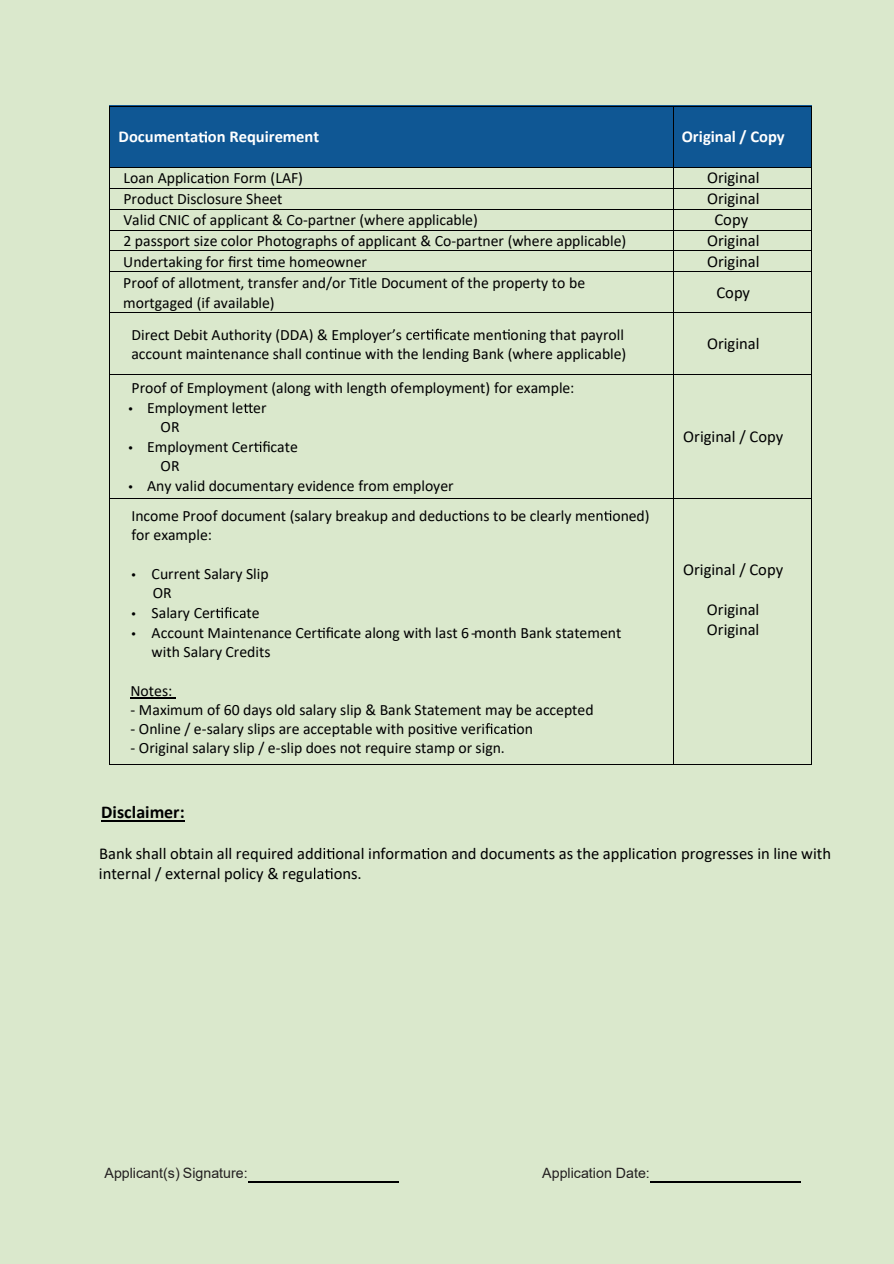
<style>
.page{position:relative;width:894px;height:1264px;background:#fff}
.page>*{position:absolute;margin:0;border:0;box-sizing:border-box;transform-origin:0 0}
.t1{font:700 18px "Calibri";color:#000001}
.t2{font:16.5px/20.9px "Calibri";color:#000001}
.t3{font:700 16.5px "Calibri";letter-spacing:-.005em;color:#fff}
.t4{font:15.75px/21px "Calibri";color:#000001}
.t5{font:14.25px "Arial";color:#231f20}
.s1{font-family:"Myriad Pro"}
</style>
<div class="page">
<div style="left:0;top:0;width:893px;height:1263px;background:#dae8cc"></div>
<hr style="left:248px;top:1181px;width:150px;height:1px;background:#000001">
<hr style="left:650px;top:1181px;width:150px;height:1px;background:#000001">
<div style="left:109px;top:106px;width:702px;height:61px;background:#0f5794"></div>
<hr style="left:109px;top:106px;width:564px;height:1px;background:#000001">
<hr style="left:674px;top:106px;width:136px;height:1px;background:#000001">
<hr style="left:109px;top:106px;width:1px;height:61px;background:#000001">
<hr style="left:673px;top:106px;width:1px;height:61px;background:#000001">
<hr style="left:810px;top:106px;width:1px;height:61px;background:#000001">
<hr style="left:109px;top:167px;width:564px;height:1px;background:#000001">
<hr style="left:674px;top:167px;width:136px;height:1px;background:#000001">
<hr style="left:109px;top:188px;width:564px;height:1px;background:#000001">
<hr style="left:674px;top:188px;width:136px;height:1px;background:#000001">
<hr style="left:109px;top:209px;width:564px;height:1px;background:#000001">
<hr style="left:674px;top:209px;width:136px;height:1px;background:#000001">
<hr style="left:109px;top:230px;width:564px;height:1px;background:#000001">
<hr style="left:674px;top:230px;width:136px;height:1px;background:#000001">
<hr style="left:109px;top:250px;width:564px;height:1px;background:#000001">
<hr style="left:674px;top:250px;width:136px;height:1px;background:#000001">
<svg style="left:109px;top:168px;width:1px;height:103px"></svg>
<hr style="left:109px;top:271px;width:564px;height:1px;background:#000001">
<svg style="left:673px;top:167px;width:1px;height:105px"></svg>
<hr style="left:674px;top:271px;width:136px;height:1px;background:#000001">
<hr style="left:109px;top:272px;width:1px;height:40px;background:#000001">
<hr style="left:673px;top:272px;width:1px;height:40px;background:#000001">
<hr style="left:810px;top:272px;width:1px;height:40px;background:#000001">
<hr style="left:109px;top:312px;width:564px;height:1px;background:#000001">
<hr style="left:674px;top:312px;width:136px;height:1px;background:#000001">
<hr style="left:109px;top:313px;width:1px;height:61px;background:#000001">
<hr style="left:673px;top:313px;width:1px;height:61px;background:#000001">
<hr style="left:810px;top:313px;width:1px;height:61px;background:#000001">
<hr style="left:109px;top:374px;width:564px;height:1px;background:#000001">
<hr style="left:674px;top:374px;width:136px;height:1px;background:#000001">
<hr style="left:109px;top:374px;width:1px;height:124px;background:#000001">
<hr style="left:673px;top:374px;width:1px;height:124px;background:#000001">
<hr style="left:810px;top:374px;width:1px;height:124px;background:#000001">
<svg style="left:198px;top:131px;width:9px;height:11px"></svg>
<svg style="left:205px;top:173px;width:7px;height:10px"></svg>
<svg style="left:257px;top:257px;width:7px;height:10px"></svg>
<svg style="left:413px;top:329px;width:36px;height:10px"></svg>
<svg style="left:502px;top:329px;width:7px;height:10px"></svg>
<svg style="left:329px;top:348px;width:7px;height:11px"></svg>
<svg style="left:243px;top:403px;width:10px;height:10px"></svg>
<svg style="left:249px;top:441px;width:12px;height:11px"></svg>
<svg style="left:458px;top:510px;width:8px;height:10px"></svg>
<svg style="left:588px;top:510px;width:23px;height:10px"></svg>
<svg style="left:215px;top:607px;width:30px;height:11px"></svg>
<svg style="left:317px;top:627px;width:8px;height:11px"></svg>
<hr style="left:130px;top:697px;width:46px;height:1px;background:#000001">
<svg style="left:434px;top:723px;width:8px;height:11px"></svg>
<svg style="left:485px;top:723px;width:30px;height:11px"></svg>
<hr style="left:109px;top:498px;width:564px;height:1px;background:#000001">
<hr style="left:674px;top:498px;width:136px;height:1px;background:#000001">
<hr style="left:109px;top:499px;width:1px;height:264px;background:#000001">
<hr style="left:109px;top:763px;width:564px;height:1px;background:#000001">
<hr style="left:673px;top:499px;width:1px;height:264px;background:#000001">
<hr style="left:674px;top:763px;width:136px;height:1px;background:#000001">
<hr style="left:810px;top:499px;width:1px;height:264px;background:#000001">
<hr style="left:101px;top:819px;width:84px;height:2px;background:#000001">
<svg style="left:323px;top:848px;width:11px;height:10px"></svg>
<svg style="left:421px;top:848px;width:8px;height:10px"></svg>
<svg style="left:643px;top:848px;width:15px;height:10px"></svg>
<svg style="left:314px;top:867px;width:18px;height:11px"></svg>
<p class="t3" style="left:118px;top:125px;width:202px">Documenta on Requirement</p>
<p class="t3" style="left:681px;top:125px;width:104px">Original / Copy</p>
<p class="t2" style="left:707px;top:167px;width:54px;text-align:center">Original<br>Original<br>Copy<br>Original<br>Original</p>
<p class="t2" style="left:716px;top:281px;width:35px">Copy</p>
<p class="t2" style="left:707px;top:333px;width:54px">Original</p>
<p class="t4" style="left:123px;top:167px;width:504px">Loan Applica on Form (LAF)<br>Product Disclosure Sheet<br>Valid CNIC of applicant &amp; Co-partner (where applicable)<br>2 passport size color Photographs of applicant &amp; Co-partner (where applicable)<br>Undertaking for first me homeowner<br>Proof of allotment, transfer and/or Title Document of the property to be</p>
<p class="t4" style="left:131px;top:286px;width:282px;line-height:32px;text-indent:-8px">mortgaged (if available)<br>Direct Debit Authority (DDA) &amp; Employer’s c</p>
<p class="t4" style="left:131px;top:324px;width:496px;line-height:19.2px;text-align:right">ate men oning that payroll<br>account maintenance shall con nue with the lending Bank (where applicable)</p>
<p class="t4" style="left:131px;top:376px;width:444px">Proof of Employment (along with length of employment) for example:</p>
<p class="t4" style="left:160px;top:397px;width:107px;line-height:19.2px;text-indent:-32px"><span class="s1">•</span> Employment le er<br>OR</p>
<p class="t4" style="left:160px;top:436px;width:139px;line-height:19.2px;text-indent:-32px"><span class="s1">•</span> Employment Ce ficate<br>OR</p>
<p class="t4" style="left:129px;top:475px;width:326px"><span class="s1">•</span> Any valid documentary evidence from employer</p>
<p class="t2" style="left:683px;top:425px;width:101px">Original / Copy</p>
<p class="t4" style="left:131px;top:504px;width:457px">Income Proof document (salary breakup and deduc ons to be clearly m</p>
<p class="t4" style="left:612px;top:504px;width:39px">oned)</p>
<p class="t4" style="left:131px;top:523px;width:82px">for example:</p>
<p class="t4" style="left:153px;top:563px;width:117px;line-height:19.2px;text-indent:-21px"><span class="s1">•</span> Current Salary Slip<br>OR</p>
<p class="t4" style="left:131px;top:601px;width:85px"><span class="s1">•</span> Salary Cer</p>
<p class="t4" style="left:246px;top:601px;width:14px">te</p>
<p class="t4" style="left:152px;top:622px;width:471px;line-height:19.2px;text-indent:-20px"><span class="s1">•</span> Account Maintenance Cer ficate along with last 6 month Bank statement with Salary Credits</p>
<p class="t4" style="left:130px;top:679px;width:43px">Notes:</p>
<p class="t4" style="left:130px;top:698px;width:464px">- Maximum of 60 days old salary slip &amp; Bank Statement may be accepted</p>
<p class="t4" style="left:130px;top:717px;width:356px">- Online / e-salary slips are acceptable with posi ve veri</p>
<p class="t4" style="left:516px;top:717px;width:18px">on</p>
<p class="t4" style="left:131px;top:736px;width:376px">- Original salary slip / e-slip does not require stamp or sign.</p>
<p class="t4" style="left:471px;top:621px;width:6px">-</p>
<p class="t2" style="left:683px;top:558px;width:101px">Original / Copy</p>
<p class="t2" style="left:706px;top:599px;width:54px;line-height:20px">Original<br>Original</p>
<p class="t1" style="left:101px;top:799px;width:85px">Disclaimer:</p>
<p class="t2" style="left:99px;top:842px;width:733px;line-height:20.1px">Bank shall obtain all required add onal informa on and documents as the applic on progresses in line with internal / external policy &amp; regu</p>
<p class="t2" style="left:333px;top:862px;width:30px">ons.</p>
<p class="t5" style="left:105px;top:1162px;width:145px">Applicant(s) Signature:</p>
<p class="t5" style="left:542px;top:1162px;width:109px">Application Date:</p>
</div>
